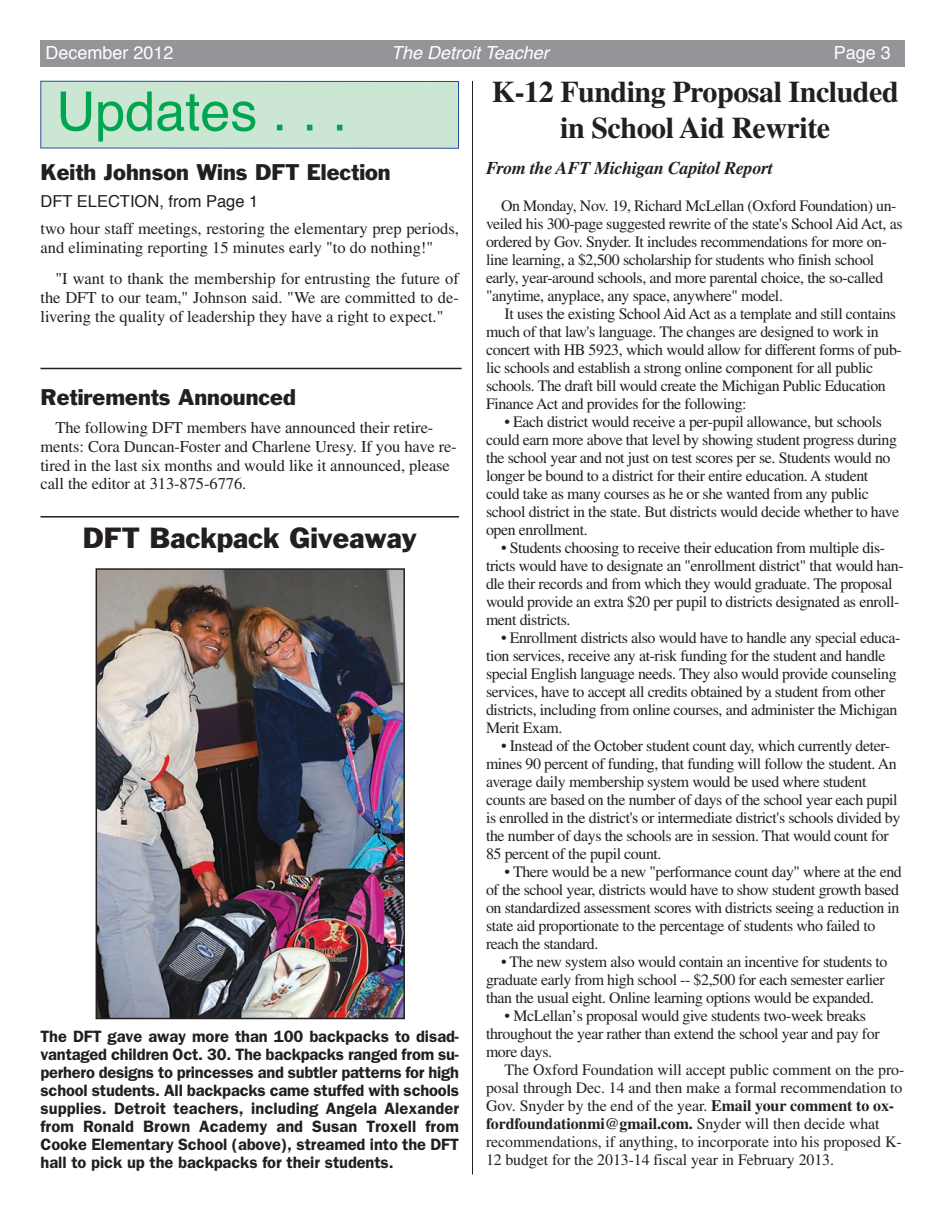
<style>
.page{position:relative;width:945px;height:1215px;background:#fff}
.page>*{position:absolute;margin:0;border:0;box-sizing:border-box;transform-origin:0 0}
.t1{font:54px "Helvetica";color:#00a54f}
.t2{font:700 30px/36px "Times";letter-spacing:-.015em;color:#231f20;text-align:center}
.t3{font:27px "Franklin Gothic";color:#231f20}
.t4{font:21px "Franklin Gothic";color:#231f20}
.t5{font:italic 700 18px "Times";letter-spacing:-.015em;color:#231f20}
.t6{font:18px "Helvetica";color:#fff}
.t7{font:italic 18px "Helvetica";color:#fff}
.t8{font:16.5px/18.9px "Times";letter-spacing:-.005em;color:#231f20}
.t9{font:600 16.5px/18px "Franklin Gothic";letter-spacing:-.005em;color:#231f20;text-align:justify}
.t10{font:16.5px "Helvetica";color:#231f20}
.t11{font:15.9px/18px "Times";letter-spacing:-.025em;color:#231f20}
.t12{font:15.9px/18px "Times";letter-spacing:-.005em;color:#231f20}
.s1{font-weight:700}
</style>
<div class="page">
<div style="left:40px;top:40px;width:865px;height:28px;background:#939598"></div>
<div style="left:41px;top:82px;width:417px;height:66px;background:#cbe6d3"></div>
<div style="left:40px;top:81px;width:419px;height:68px;border:1px solid #20499f"></div>
<hr style="left:472px;top:81px;width:1px;height:1093px;background:#231f20">
<img style="left:99px;top:571px;width:303px;height:445px">
<div style="left:96px;top:568px;width:309px;height:451px;border:2px solid #231f20"></div>
<hr style="left:40px;top:516px;width:419px;height:2px;background:#231f20">
<hr style="left:40px;top:368px;width:422px;height:1px;background:#231f20">
<p class="t6" style="left:46px;top:45px;width:130px">December 2012</p>
<p class="t7" style="left:391px;top:45px;width:159px">The Detroit Teacher</p>
<p class="t6" style="left:834px;top:45px;width:59px">Page 3</p>
<h1 class="t1" style="left:56px;top:89px;width:293px">Updates . . .</h1>
<h2 class="t2" style="left:492px;top:77px;width:408px">K-12 Funding Proposal Included in School Aid Rewrite</h2>
<p class="t5" style="left:486px;top:161px;width:289px">From the AFT Michigan Capitol Report</p>
<p class="t11" style="left:486px;top:198px;width:418px;text-indent:15px">On Monday, Nov. 19, Richard McLellan (Oxford Foundation) un&shy;veiled his 300-page suggested rewrite of the state's School Aid Act, as ordered by Gov. Snyder. It includes recommendations for more on&shy;line learning, a $2,500 scholarship for students who finish school early, year-around schools, and more parental choice, the so-called "anytime, anyplace, any space, anywhere" model.</p>
<p class="t11" style="left:486px;top:306px;width:417px;text-indent:19px">It uses the existing School Aid Act as a template and still contains much of that law's language. The changes are designed to work in concert with HB 5923, which would allow for different forms of pub&shy;lic schools and establish a strong online component for all public schools. The draft bill would create the Michigan Public Education Finance Act and provides for the following:</p>
<p class="t11" style="left:486px;top:414px;width:415px;text-indent:19px">• Each district would receive a per-pupil allowance, but schools could earn more above that level by showing student progress during the school year and not just on test scores per se. Students would no longer be bound to a district for their entire education. A student could take as many courses as he or she wanted from any public school district in the state. But districts would decide whether to have open enrollment.</p>
<p class="t11" style="left:486px;top:540px;width:419px;text-indent:15px">• Students choosing to receive their education from multiple dis&shy;tricts would have to designate an "enrollment district" that would han&shy;dle their records and from which they would graduate. The proposal would provide an extra $20 per pupil to districts designated as enroll&shy;ment districts.</p>
<p class="t11" style="left:486px;top:630px;width:416px;text-indent:15px">• Enrollment districts also would have to handle any special educa&shy;tion services, receive any at-risk funding for the student and handle special English language needs. They also would provide counseling services, have to accept all credits obtained by a student from other districts, including from online courses, and administer the Michigan Merit Exam.</p>
<p class="t11" style="left:486px;top:738px;width:416px;text-indent:15px">• Instead of the October student count day, which currently deter&shy;mines 90 percent of funding, that funding will follow the student. An average daily membership system would be used where student counts are based on the number of days of the school year each pupil is enrolled in the district's or intermediate district's schools divided by the number of days the schools are in session. That would count for 85 percent of the pupil count.</p>
<p class="t11" style="left:486px;top:864px;width:417px;text-indent:19px">• There would be a new "performance count day" where at the end of the school year, districts would have to show student growth based on standardized assessment scores with districts seeing a reduction in state aid proportionate to the percentage of students who failed to reach the standard.</p>
<p class="t11" style="left:486px;top:954px;width:403px;text-indent:15px">• The new system also would contain an incentive for students to graduate early from high school -- $2,500 for each semester earlier than the usual eight. Online learning options would be expanded.</p>
<p class="t11" style="left:486px;top:1008px;width:395px;text-indent:19px">• McLellan’s proposal would give students two-week breaks throughout the year rather than extend the school year and pay for more days.</p>
<p class="t12" style="left:486px;top:1062px;width:420px;text-indent:19px">The Oxford Foundation will accept public comment on the pro&shy;posal through Dec. 14 and then make a formal recommendation to Gov. Snyder by the end of the year. <span class="s1">Email your comment to ox&shy;fordfoundationmi@gmail.com.</span> Snyder will then decide what recommendations, if anything, to incorporate into his proposed K-12 budget for the 2013-14 fiscal year in February 2013.</p>
<h3 class="t4" style="left:40px;top:164px;width:352px">Keith Johnson Wins DFT Election</h3>
<p class="t10" style="left:40px;top:195px;width:219px">DFT ELECTION, from Page 1</p>
<p class="t8" style="left:41px;top:221px;width:420px">two hour staff meetings, restoring the elementary prep periods, and eliminating reporting 15 minutes early "to do nothing!"</p>
<p class="t8" style="left:41px;top:271px;width:420px;text-align:justify;text-indent:15px">"I want to thank the membership for entrusting the future of the DFT to our team," Johnson said. "We are committed to de&shy;livering the quality of leadership they have a right to expect."</p>
<h3 class="t4" style="left:40px;top:389px;width:257px">Retirements Announced</h3>
<p class="t8" style="left:40px;top:420px;width:418px;text-indent:15px">The following DFT members have announced their retire&shy;ments: Cora Duncan-Foster and Charlene Uresy. If you have re&shy;tired in the last six months and would like it announced, please call the editor at 313-875-6776.</p>
<h3 class="t3" style="left:83px;top:528px;width:336px">DFT Backpack Giveaway</h3>
<p class="t9" style="left:40px;top:1027px;width:420px">The DFT gave away more than 100 backpacks to disad&shy;vantaged children Oct. 30. The backpacks ranged from su&shy;perhero designs to princesses and subtler patterns for high school students. All backpacks came stuffed with schools supplies. Detroit teachers, including Angela Alexander from Ronald Brown Academy and Susan Troxell from Cooke Elementary School (above), streamed into the DFT hall to pick up the backpacks for their students.</p>
</div>
